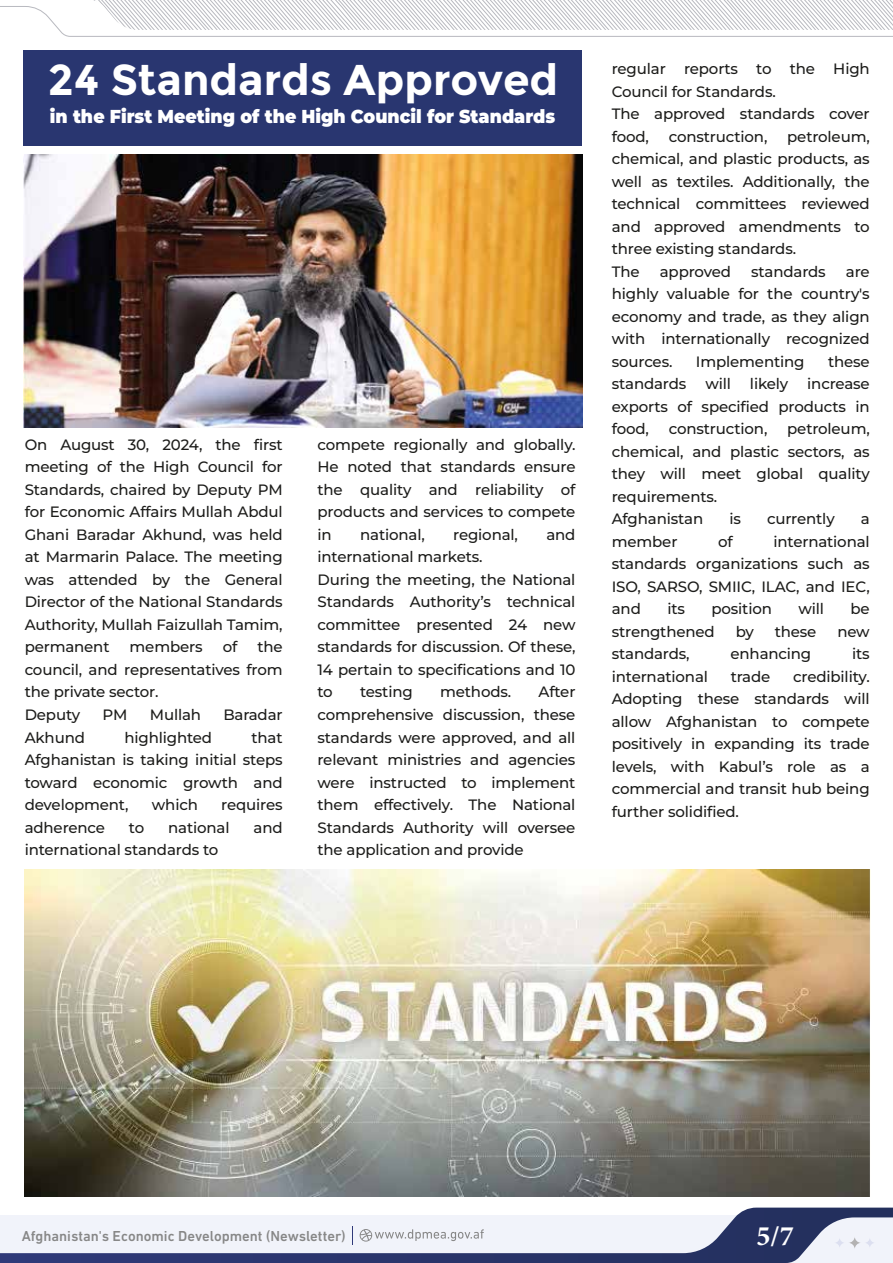
<style>
.page{position:relative;width:893px;height:1263px;background:#fff}
.page>*{position:absolute;margin:0;border:0;box-sizing:border-box;transform-origin:0 0}
.t1{font:700 43.05px "Montserrat";color:#fff}
.t2{font:700 33px "Bahij Lotus";color:#fff}
.t3{font:900 18.75px "Montserrat";color:#fff;scale:.93 1}
.t4{font:500 15px/22.5px "Montserrat";letter-spacing:-.01em;color:#1d1d1b;text-align:justify}
.t5{font:500 14.7px "DIN Next CYR";color:#878787}
</style>
<div class="page">
<img style="left:24px;top:870px;width:847px;height:326px">
<img style="left:23px;top:154px;width:560px;height:273px">
<div style="left:23px;top:50px;width:559px;height:95px;background:#293670"></div>
<svg style="left:0;top:1207px;width:893px;height:56px"></svg>
<svg style="left:352px;top:1226px;width:1px;height:18px"></svg>
<svg style="left:360px;top:1229px;width:124px;height:12px"></svg>
<svg style="left:834px;top:1237px;width:11px;height:11px"></svg>
<svg style="left:864px;top:1237px;width:11px;height:11px"></svg>
<svg style="left:848px;top:1236px;width:13px;height:13px"></svg>
<svg style="left:0;top:0;width:893px;height:37px"></svg>
<h1 class="t1" style="left:48px;top:54px;width:512px">24 Standards Approved</h1>
<p class="t3" style="left:50px;top:102px;width:545px">in the First Meeting of the High Council for Standards</p>
<p class="t4" style="left:25px;top:433px;width:259px">On August 30, 2024, the first meeting of the High Council for Standards, chaired by Deputy PM for Economic Affairs Mullah Abdul Ghani Baradar Akhund, was held at Marmarin Palace. The meeting was attended by the General Director of the National Standards Authority, Mullah Faizullah Tamim, permanent</p>
<p class="t4" style="left:130px;top:635px;width:75px">members</p>
<p class="t4" style="left:223px;top:635px;width:16px">of</p>
<p class="t4" style="left:25px;top:635px;width:259px;text-align:left;text-indent:233px">the council, and representatives from the private sector.<br>Deputy</p>
<p class="t4" style="left:103px;top:703px;width:26px">PM</p>
<p class="t4" style="left:150px;top:703px;width:53px">Mullah</p>
<p class="t4" style="left:223px;top:703px;width:61px">Baradar</p>
<p class="t4" style="left:25px;top:725px;width:62px">Akhund</p>
<p class="t4" style="left:124px;top:725px;width:89px">highlighted</p>
<p class="t4" style="left:25px;top:725px;width:259px;text-indent:227px">that Afghanistan is taking initial steps toward economic growth and development,</p>
<p class="t4" style="left:152px;top:793px;width:47px">which</p>
<p class="t4" style="left:221px;top:793px;width:63px">requires</p>
<p class="t4" style="left:25px;top:815px;width:82px">adherence</p>
<p class="t4" style="left:129px;top:815px;width:17px">to</p>
<p class="t4" style="left:168px;top:815px;width:63px">national</p>
<p class="t4" style="left:254px;top:815px;width:31px">and</p>
<p class="t4" style="left:25px;top:838px;width:195px">international standards to</p>
<p class="t4" style="left:317px;top:433px;width:259px">compete regionally and globally.<br>He noted that standards ensure the quality and reliability of products and services to compete in</p>
<p class="t4" style="left:360px;top:523px;width:66px">national,</p>
<p class="t4" style="left:453px;top:523px;width:66px">regional,</p>
<p class="t4" style="left:546px;top:523px;width:31px">and</p>
<p class="t4" style="left:317px;top:545px;width:259px;text-align:left">international markets.<br>During the meeting, the National<br>Standards Authority’s technical committee presented 24 new standards for discussion. Of these,<br>14 pertain to specifications and 10 to</p>
<p class="t4" style="left:360px;top:680px;width:54px">testing</p>
<p class="t4" style="left:440px;top:680px;width:73px">methods.</p>
<p class="t4" style="left:317px;top:680px;width:259px;text-indent:221px">After comprehensive discussion, these standards were approved, and all relevant ministries and agencies were instructed to implement them effectively. The National Standards Authority will oversee the application and provide</p>
<p class="t4" style="left:612px;top:57px;width:259px;text-align:left">regular reports to the High<br>Council for Standards.<br>The approved standards cover food,</p>
<p class="t4" style="left:669px;top:125px;width:100px">construction,</p>
<p class="t4" style="left:612px;top:125px;width:259px;text-align:left;text-indent:175px">petroleum, chemical, and plastic products, as well as textiles. Additionally, the technical committees reviewed and approved amendments to three existing standards.<br>The</p>
<p class="t4" style="left:660px;top:260px;width:73px">approved</p>
<p class="t4" style="left:751px;top:260px;width:76px">standards</p>
<p class="t4" style="left:612px;top:260px;width:259px;text-indent:234px">are highly valuable for the country's economy and trade, as they align with internationally recognized sources.</p>
<p class="t4" style="left:696px;top:350px;width:110px">Implementing</p>
<p class="t4" style="left:828px;top:350px;width:43px">these</p>
<p class="t4" style="left:612px;top:372px;width:259px;text-indent:195px">increase exports of specified products in food,</p>
<p class="t4" style="left:612px;top:372px;width:76px">standards</p>
<p class="t4" style="left:705px;top:372px;width:27px">will</p>
<p class="t4" style="left:750px;top:372px;width:40px">likely</p>
<p class="t4" style="left:669px;top:417px;width:100px">construction,</p>
<p class="t4" style="left:612px;top:417px;width:259px;text-align:left;text-indent:175px">petroleum, chemical, and plastic sectors, as they will meet global quality requirements.<br>Afghanistan</p>
<p class="t4" style="left:729px;top:507px;width:13px">is</p>
<p class="t4" style="left:767px;top:507px;width:69px">currently</p>
<p class="t4" style="left:861px;top:507px;width:10px">a</p>
<p class="t4" style="left:612px;top:530px;width:259px;text-indent:162px">international standards organizations such as ISO, SARSO, SMIIC, ILAC, and IEC, and</p>
<p class="t4" style="left:612px;top:530px;width:67px">member</p>
<p class="t4" style="left:718px;top:530px;width:16px">of</p>
<p class="t4" style="left:667px;top:597px;width:19px">its</p>
<p class="t4" style="left:711px;top:597px;width:62px">position</p>
<p class="t4" style="left:798px;top:597px;width:27px">will</p>
<p class="t4" style="left:850px;top:597px;width:21px">be</p>
<p class="t4" style="left:612px;top:620px;width:105px">strengthened</p>
<p class="t4" style="left:736px;top:620px;width:20px">by</p>
<p class="t4" style="left:775px;top:620px;width:43px">these</p>
<p class="t4" style="left:837px;top:620px;width:34px">new</p>
<p class="t4" style="left:612px;top:642px;width:79px">standards,</p>
<p class="t4" style="left:730px;top:642px;width:82px">enhancing</p>
<p class="t4" style="left:852px;top:642px;width:19px">its</p>
<p class="t4" style="left:612px;top:665px;width:98px">international</p>
<p class="t4" style="left:731px;top:665px;width:41px">trade</p>
<p class="t4" style="left:612px;top:665px;width:259px;text-indent:181px">credibility.<br>Adopting these standards will allow Afghanistan to compete positively in expanding its trade levels, with Kabul’s role as a commercial and transit hub being further solidified.</p>
<p class="t5" style="left:22px;top:1227px;width:325px">Afghanistan's Economic Development (Newsletter)</p>
<h2 class="t2" style="left:757px;top:1214px;width:39px">5/7</h2>
</div>
